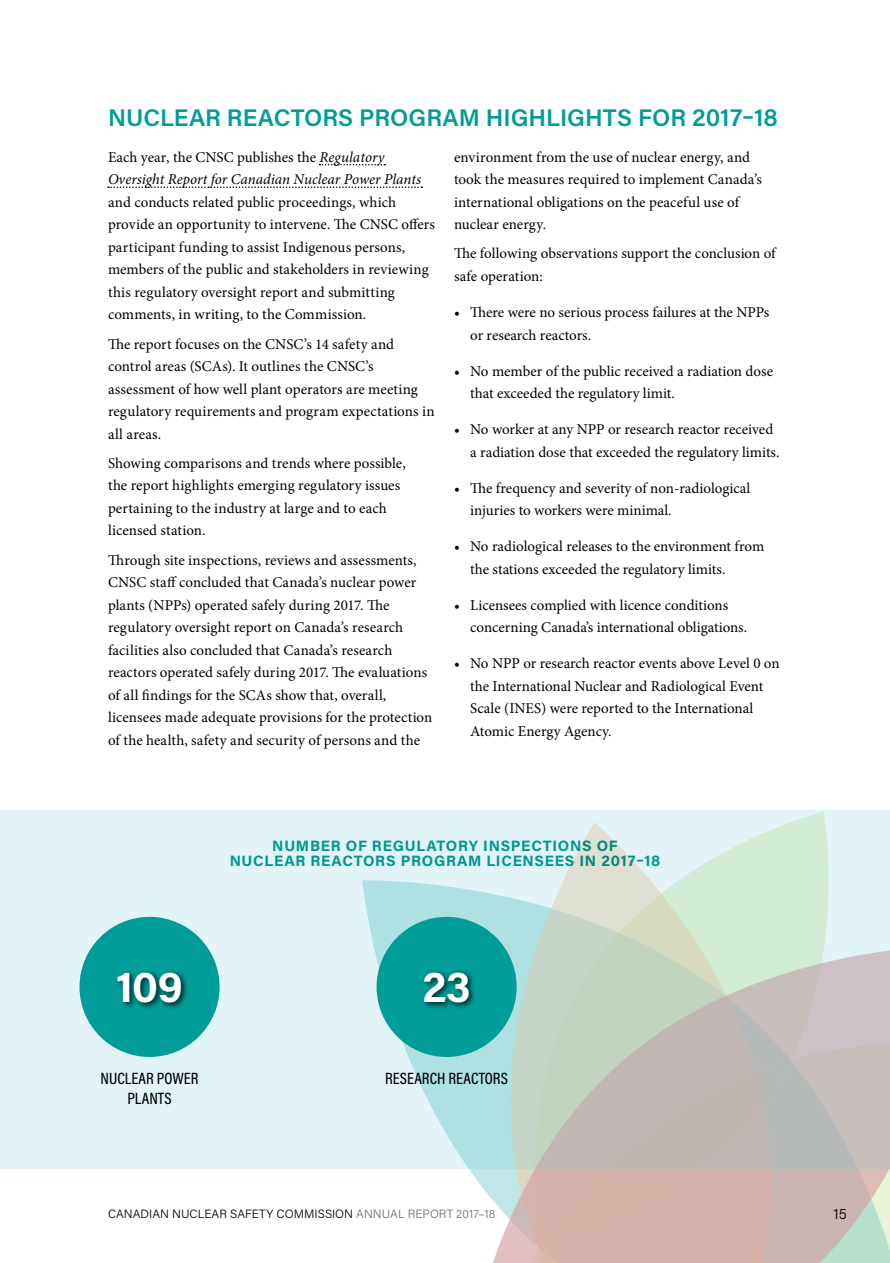
<style>
.page{position:relative;width:890px;height:1263px;background:#fff}
.page>*{position:absolute;margin:0;border:0;box-sizing:border-box;transform-origin:0 0}
.t1{font:700 42px "Acumin Pro";color:#fff}
.t2{font:600 24px "Acumin Pro";color:#009c97}
.t3{font:500 16.5px/19.8px "Acumin Pro Cond";color:#000;text-align:center}
.t4{font:15px/22.5px "Minion Pro";color:#000}
.t5{font:15px/15px "Acumin Pro Bold 3";letter-spacing:.05em;color:#009c97;text-align:center}
.t6{font:300 15px "Acumin Pro";color:#000}
.t7{font:300 12px "Acumin Pro";color:#000}
.s1{font-style:italic}
.s2{color:#6d6e71}
</style>
<div class="page">
<svg style="left:462px;top:1168px;width:428px;height:95px;background:#d3beb7"></svg>
<svg style="left:0;top:810px;width:890px;height:358px;background:#d4e3e1"></svg>
<div style="left:80px;top:917px;width:140px;height:140px;background:#009c97;border-radius:50%"></div>
<div style="left:377px;top:917px;width:140px;height:140px;background:#009c97;border-radius:50%"></div>
<div style="left:115px;top:969px;width:74px;height:41px;background:#000;opacity:.75"></div>
<div style="left:421px;top:969px;width:56px;height:41px;background:#000;opacity:.75"></div>
<svg style="left:319px;top:164px;width:66px;height:1px"></svg>
<svg style="left:108px;top:186px;width:314px;height:2px"></svg>
<h2 class="t2" style="left:108px;top:100px;width:671px">NUCLEAR REACTORS PROGRAM HIGHLIGHTS FOR 2017–18</h2>
<p class="t4" style="left:108px;top:146px;width:329px">Each year, the CNSC publishes the <span class="s1">Regulatory Oversight Report for Canadian Nuclear Power Plants </span>and conducts related public proceedings, which provide an opportunity to intervene. Te CNSC ofers participant funding to assist Indigenous persons, members of the public and stakeholders in reviewing this regulatory oversight report and submitting comments, in writing, to the Commission.</p>
<p class="t4" style="left:108px;top:332px;width:328px">Te report focuses on the CNSC’s 14 safety and control areas (SCAs). It outlines the CNSC’s assessment of how well plant operators are meeting regulatory requirements and program expectations in all areas.</p>
<p class="t4" style="left:108px;top:452px;width:299px">Showing comparisons and trends where possible, the report highlights emerging regulatory issues pertaining to the industry at large and to each licensed station.</p>
<p class="t4" style="left:108px;top:548px;width:326px">Trough site inspections, reviews and assessments, CNSC staf concluded that Canada’s nuclear power plants (NPPs) operated safely during 2017. Te regulatory oversight report on Canada’s research facilities also concluded that Canada’s research reactors operated safely during 2017. Te evaluations of all fndings for the SCAs show that, overall, licensees made adequate provisions for the protection of the health, safety and security of persons and the</p>
<p class="t4" style="left:454px;top:146px;width:310px">environment from the use of nuclear energy, and took the measures required to implement Canada’s international obligations on the peaceful use of nuclear energy.</p>
<p class="t4" style="left:454px;top:242px;width:325px">Te following observations support the conclusion of safe operation:</p>
<p class="t4" style="left:470px;top:301px;width:301px;text-indent:-16px">• Tere were no serious process failures at the NPPs or research reactors.</p>
<p class="t4" style="left:470px;top:359px;width:304px;text-indent:-16px">• No member of the public received a radiation dose that exceeded the regulatory limit.</p>
<p class="t4" style="left:470px;top:418px;width:311px;text-indent:-16px">• No worker at any NPP or research reactor received a radiation dose that exceeded the regulatory limits.</p>
<p class="t4" style="left:470px;top:476px;width:282px;text-indent:-16px">• Te frequency and severity of non-radiological injuries to workers were minimal.</p>
<p class="t4" style="left:470px;top:535px;width:296px;text-indent:-16px">• No radiological releases to the environment from the stations exceeded the regulatory limits.</p>
<p class="t4" style="left:470px;top:593px;width:279px;text-indent:-16px">• Licensees complied with licence conditions concerning Canada’s international obligations.</p>
<p class="t4" style="left:470px;top:652px;width:311px;text-indent:-16px">• No NPP or research reactor events above Level 0 on the International Nuclear and Radiological Event Scale (INES) were reported to the International Atomic Energy Agency.</p>
<p class="t5" style="left:230px;top:838px;width:432px">NUMBER OF REGULATORY INSPECTIONS OF<br>NUCLEAR REACTORS PROGRAM LICENSEES IN 2017–18</p>
<p class="t1" style="left:116px;top:957px;width:69px">109</p>
<p class="t1" style="left:422px;top:957px;width:50px">23</p>
<p class="t3" style="left:101px;top:1068px;width:99px">NUCLEAR POWER<br>PLANTS</p>
<p class="t3" style="left:385px;top:1068px;width:124px">RESEARCH REACTORS</p>
<p class="t7" style="left:108px;top:1205px;width:389px">CANADIAN NUCLEAR SAFETY COMMISSION <span class="s2">ANNUAL REPORT 2017–18</span></p>
<p class="t6" style="left:833px;top:1203px;width:15px">15</p>
</div>
